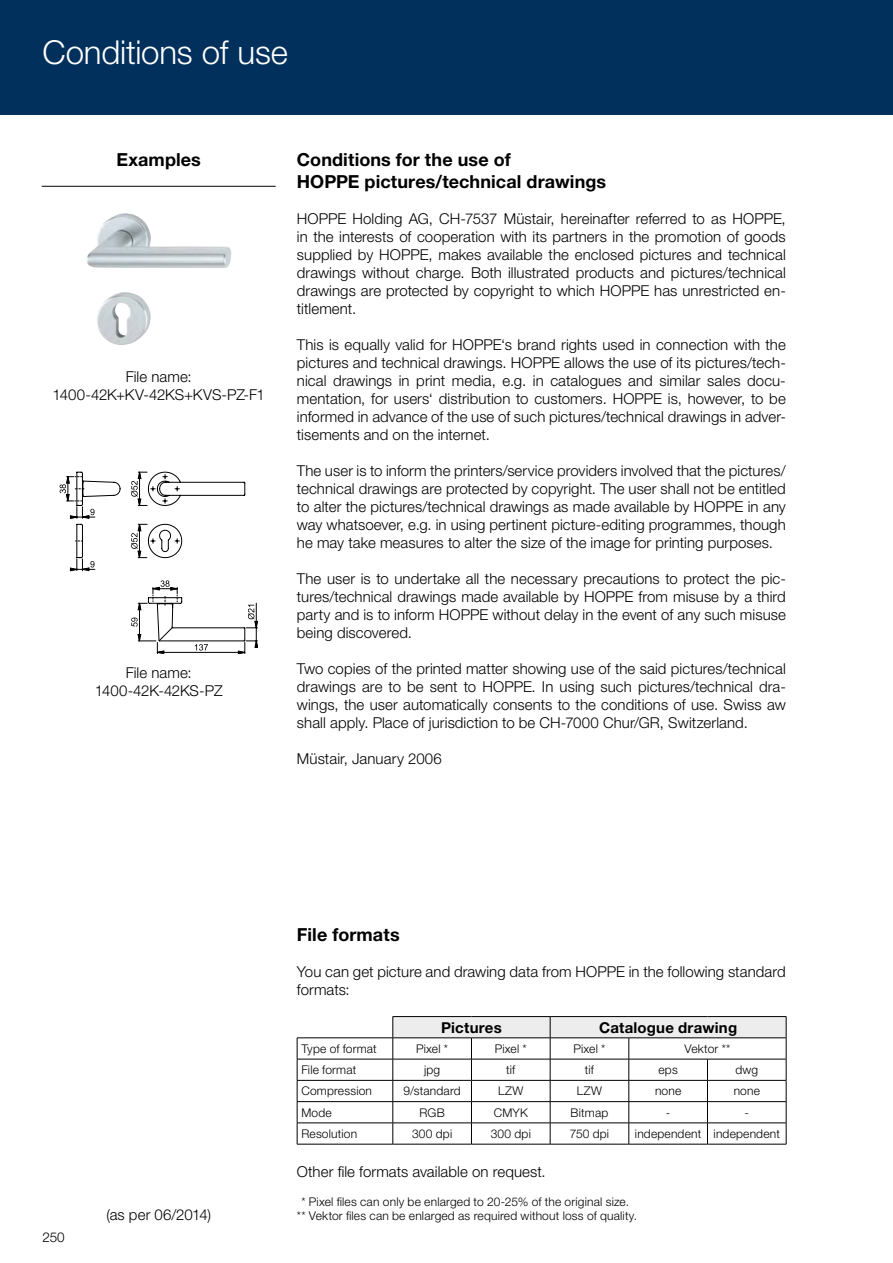
<style>
.page{position:relative;width:893px;height:1263px;background:#fff}
.page>*{position:absolute;margin:0;border:0;box-sizing:border-box;transform-origin:0 0}
.t1{font:300 33px "Helvetica Neue LTW1 G";letter-spacing:-.005em;color:#fff}
.t2{font:700 18px/21.6px "Helvetica Neue LTW1 G";letter-spacing:.005em;color:#000}
.t3{font:300 15px/18px "Helvetica Neue LTW1 G";letter-spacing:.005em;color:#000;text-align:justify}
.t4{font:700 15px "Helvetica Neue LTW1 G";letter-spacing:.015em;color:#000}
.t5{font:300 13.5px "Helvetica Neue LTW1 G";color:#000}
.t6{font:300 12px/14.4px "Helvetica Neue LTW1 G";letter-spacing:.015em;color:#000}
.s1{color:#fff}
</style>
<div class="page">
<div style="left:0;top:0;width:893px;height:115px;background:#00305b"></div>
<img style="left:86px;top:213px;width:145px;height:132px">
<hr style="left:42px;top:186px;width:234px;height:1px;background:#000">
<hr style="left:297px;top:1037px;width:96px;height:1px;background:#000">
<hr style="left:297px;top:1059px;width:96px;height:1px;background:#000">
<hr style="left:297px;top:1080px;width:96px;height:1px;background:#000">
<hr style="left:297px;top:1101px;width:96px;height:1px;background:#000">
<hr style="left:297px;top:1122px;width:96px;height:1px;background:#000">
<svg style="left:297px;top:1038px;width:1px;height:106px"></svg>
<hr style="left:297px;top:1144px;width:96px;height:1px;background:#000">
<hr style="left:393px;top:1144px;width:78px;height:1px;background:#000">
<hr style="left:471px;top:1144px;width:79px;height:1px;background:#000">
<hr style="left:550px;top:1144px;width:79px;height:1px;background:#000">
<hr style="left:629px;top:1144px;width:78px;height:1px;background:#000">
<hr style="left:707px;top:1144px;width:79px;height:1px;background:#000">
<svg style="left:393px;top:1016px;width:394px;height:128px"></svg>
<hr style="left:393px;top:1037px;width:78px;height:1px;background:#000">
<hr style="left:471px;top:1037px;width:79px;height:1px;background:#000">
<hr style="left:550px;top:1037px;width:79px;height:1px;background:#000">
<hr style="left:629px;top:1037px;width:78px;height:1px;background:#000">
<hr style="left:707px;top:1037px;width:79px;height:1px;background:#000">
<svg style="left:60px;top:472px;width:198px;height:182px"></svg>
<h1 class="t1" style="left:43px;top:32px;width:247px">Conditions of use</h1>
<p class="t2" style="left:116px;top:149px;width:86px">Examples</p>
<p class="t3" style="left:53px;top:368px;width:214px;text-align:center">File name:<br>1400-42K+KV-42KS+KVS-PZ-F1</p>
<p class="t3" style="left:95px;top:663px;width:129px;text-align:center">File name:<br>1400-42K-42KS-PZ</p>
<p class="t2" style="left:297px;top:149px;width:311px">Conditions for the use of<br>HOPPE pictures/technical drawings</p>
<p class="t3" style="left:297px;top:209px;width:490px">HOPPE Holding AG, CH-7537 Müstair, hereinafter referred to as HOPPE, in the interests of cooperation with its partners in the promotion of goods supplied by HOPPE, makes available the enclosed pictures and technical drawings without charge. Both illustrated products and pictures/technical drawings are protected by copyright to which HOPPE has unrestricted en&shy;titlement.</p>
<p class="t3" style="left:297px;top:335px;width:490px">This is equally valid for HOPPE‘s brand rights used in connection with the pictures and technical drawings. HOPPE allows the use of its pictures/tech&shy;nical drawings in print media, e.g. in catalogues and similar sales docu&shy;mentation, for users‘ distribution to customers. HOPPE is, however, to be informed in advance of the use of such pictures/technical drawings in adver&shy;tisements and on the internet.</p>
<p class="t3" style="left:297px;top:461px;width:490px">The user is to inform the printers/service providers involved that the pictures/ technical drawings are protected by copyright. The user shall not be entitled to alter the pictures/technical drawings as made available by HOPPE in any way whatsoever, e.g. in using pertinent picture-editing programmes, though he may take measures to alter the size of the image for printing purposes.</p>
<p class="t3" style="left:297px;top:569px;width:490px">The user is to undertake all the necessary precautions to protect the pic&shy;tures/technical drawings made available by HOPPE from misuse by a third party and is to inform HOPPE without delay in the event of any such misuse being discovered.</p>
<p class="t3" style="left:297px;top:659px;width:490px">Two copies of the printed matter showing use of the said pictures/technical drawings are to be sent to HOPPE. In using such pictures/technical dra&shy;wings, the user automatically consents to the conditions of use. Swiss aw shall apply. Place of jurisdiction to be CH-7000 Chur/GR, Switzerland.</p>
<p class="t3" style="left:297px;top:749px;width:147px">Müstair, January 2006</p>
<p class="t5" style="left:43px;top:1229px;width:24px">250</p>
<p class="t3" style="left:106px;top:1206px;width:106px">(as per 06/2014)</p>
<p class="t2" style="left:297px;top:924px;width:104px">File formats</p>
<p class="t3" style="left:297px;top:963px;width:490px">You can get picture and drawing data from HOPPE in the following standard formats:</p>
<p class="t4" style="left:441px;top:1018px;width:62px">Pictures</p>
<p class="t4" style="left:599px;top:1018px;width:140px">Catalogue drawing</p>
<p class="t6" style="left:301px;top:1041px;width:77px">Type of format</p>
<p class="t6" style="left:416px;top:1041px;width:34px">Pixel *</p>
<p class="t6" style="left:495px;top:1041px;width:34px">Pixel *</p>
<p class="t6" style="left:573px;top:1041px;width:34px">Pixel *</p>
<p class="t6" style="left:684px;top:1041px;width:47px">Vektor **</p>
<p class="t6" style="left:301px;top:1062px;width:56px">File format</p>
<p class="t6" style="left:424px;top:1062px;width:18px">jpg</p>
<p class="t6" style="left:506px;top:1062px;width:11px">tif</p>
<p class="t6" style="left:585px;top:1062px;width:11px">tif</p>
<p class="t6" style="left:658px;top:1062px;width:21px">eps</p>
<p class="t6" style="left:735px;top:1062px;width:24px">dwg</p>
<p class="t6" style="left:301px;top:1084px;width:72px">Compression</p>
<p class="t6" style="left:404px;top:1084px;width:59px">9/standard</p>
<p class="t6" style="left:498px;top:1084px;width:27px">LZW</p>
<p class="t6" style="left:577px;top:1084px;width:27px">LZW</p>
<p class="t6" style="left:655px;top:1084px;width:28px">none</p>
<p class="t6" style="left:734px;top:1084px;width:28px">none</p>
<p class="t6" style="left:301px;top:1105px;width:32px">Mode</p>
<p class="t6" style="left:420px;top:1105px;width:27px">RGB</p>
<p class="t6" style="left:494px;top:1105px;width:36px">CMYK</p>
<p class="t6" style="left:571px;top:1105px;width:39px">Bitmap</p>
<p class="t6" style="left:666px;top:1105px;width:6px">-</p>
<p class="t6" style="left:745px;top:1105px;width:6px">-</p>
<p class="t6" style="left:301px;top:1126px;width:57px">Resolution</p>
<p class="t6" style="left:412px;top:1126px;width:42px">300 dpi</p>
<p class="t6" style="left:491px;top:1126px;width:42px">300 dpi</p>
<p class="t6" style="left:570px;top:1126px;width:41px">750 dpi</p>
<p class="t6" style="left:635px;top:1126px;width:146px">independent independent</p>
<p class="t3" style="left:297px;top:1163px;width:250px">Other file formats available on request.</p>
<p class="t6" style="left:297px;top:1194px;width:342px"><span class="s1">*</span>* Pixel files can only be enlarged to 20-25% of the original size. ** Vektor files can be enlarged as required without loss of quality.</p>
</div>
